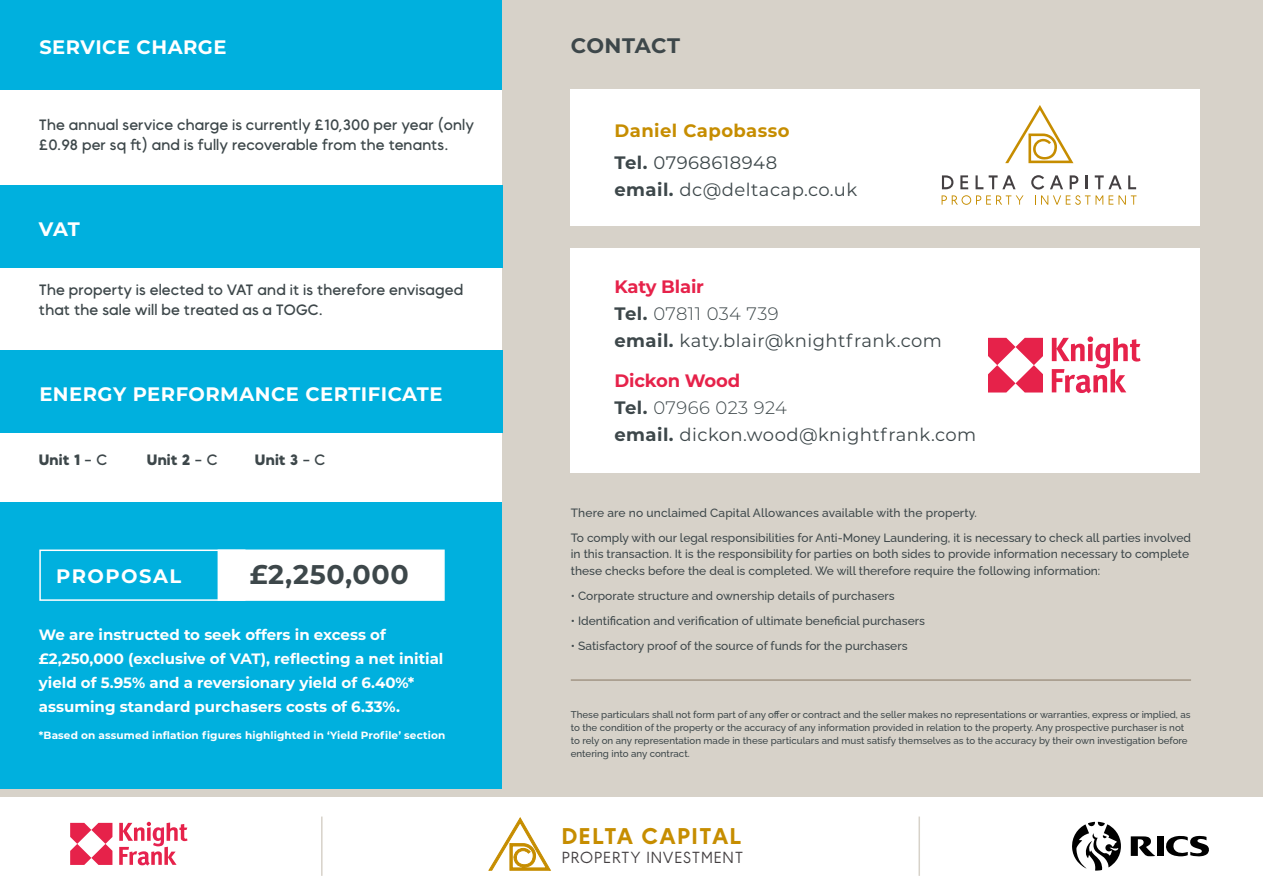
<style>
.page{position:relative;width:1263px;height:893px;background:#fff}
.page>*{position:absolute;margin:0;border:0;box-sizing:border-box;transform-origin:0 0}
.t1{font:700 27px "Montserrat";letter-spacing:.025em;color:#3d474a}
.t2{font:500 22.65px "MADE Okine Sans";letter-spacing:.07em;color:#c68d00}
.t3{font:700 21px "Montserrat";letter-spacing:.015em;color:#3d474a}
.t4{font:700 19.5px "Montserrat";letter-spacing:.025em;color:#fff}
.t5{font:700 19.5px "Montserrat";letter-spacing:.075em;color:#fff}
.t6{font:18px/27px "Montserrat";letter-spacing:.025em;color:#3d474a}
.t7{font:700 18px/31.2px "Montserrat";letter-spacing:.025em;color:#c68d00}
.t8{font:300 16.05px "MADE Okine Sans";letter-spacing:.05em;color:#444042}
.t9{font:15px/20.2px "MADE Okine Sans";letter-spacing:.01em;color:#3d474a}
.t10{font:700 15px/24px "Montserrat";color:#fff}
.t11{font:700 15px "MADE Okine Sans";letter-spacing:.01em;color:#3d474a}
.t12{font:100 12px/25px "Raleway";color:#3d474a}
.t13{font:700 10.5px "Montserrat";letter-spacing:.01em;color:#fff}
.t14{font:100 9.75px/12.8px "Raleway";color:#3d474a}
.s1{font-weight:400}
.s2{color:#3d474a}
.s3{font-weight:400;color:#3d474a}
.s4{font-weight:700}
.s5{font-weight:700;color:#e6224a}
.s6{font-weight:300}
</style>
<div class="page">
<div style="left:0;top:502px;width:524px;height:295px;background:#00b0de"></div>
<div style="left:0;top:0;width:1263px;height:90px;background:#00b0de"></div>
<div style="left:502px;top:0;width:761px;height:796px;background:#d7d2c9"></div>
<div style="left:0;top:185px;width:502px;height:83px;background:#00b0de"></div>
<div style="left:0;top:789px;width:1263px;height:8px;background:#d7d2c9"></div>
<div style="left:571px;top:90px;width:629px;height:136px;background:#fff"></div>
<svg style="left:942px;top:175px;width:11px;height:14px"></svg>
<svg style="left:960px;top:175px;width:8px;height:14px"></svg>
<svg style="left:975px;top:175px;width:8px;height:14px"></svg>
<svg style="left:989px;top:175px;width:26px;height:14px"></svg>
<svg style="left:941px;top:195px;width:82px;height:10px"></svg>
<svg style="left:1031px;top:175px;width:105px;height:30px"></svg>
<svg style="left:1005px;top:105px;width:68px;height:58px"></svg>
<div style="left:0;top:350px;width:503px;height:83px;background:#00b0de"></div>
<div style="left:218px;top:549px;width:227px;height:52px;background:#fff;border:2px solid #fff"></div>
<div style="left:39px;top:549px;width:206px;height:52px;border:2px solid #fff"></div>
<div style="left:571px;top:249px;width:629px;height:224px;background:#fff"></div>
<svg style="left:988px;top:338px;width:55px;height:54px"></svg>
<svg style="left:1052px;top:336px;width:88px;height:57px"></svg>
<svg style="left:1131px;top:836px;width:24px;height:20px"></svg>
<svg style="left:1166px;top:836px;width:43px;height:21px"></svg>
<div style="left:1157px;top:836px;width:7px;height:20px;background:#000"></div>
<svg style="left:1072px;top:822px;width:49px;height:49px"></svg>
<svg style="left:70px;top:823px;width:42px;height:42px"></svg>
<svg style="left:119px;top:822px;width:68px;height:43px"></svg>
<hr style="left:321px;top:816px;width:2px;height:60px;background:#d7d2c9">
<hr style="left:918px;top:816px;width:2px;height:60px;background:#d7d2c9">
<svg style="left:488px;top:817px;width:63px;height:54px"></svg>
<hr style="left:571px;top:679px;width:620px;height:2px;background:#a29685">
<h3 class="t4" style="left:39px;top:33px;width:189px">SERVICE CHARGE</h3>
<p class="t9" style="left:39px;top:115px;width:437px">The annual service charge is currently £10,300 per year (only £0.98 per sq ft) and is fully recoverable from the tenants.</p>
<h3 class="t4" style="left:39px;top:215px;width:43px">VAT</h3>
<p class="t9" style="left:39px;top:280px;width:426px">The property is elected to VAT and it is therefore envisaged that the sale will be treated as a TOGC.</p>
<h3 class="t4" style="left:39px;top:380px;width:405px">ENERGY PERFORMANCE CERTIFICATE</h3>
<p class="t11" style="left:39px;top:450px;width:70px">Unit 1 <span class="s1">- C</span></p>
<p class="t11" style="left:147px;top:450px;width:72px">Unit 2 <span class="s1">- C</span></p>
<p class="t11" style="left:255px;top:450px;width:72px">Unit 3 <span class="s1">- C</span></p>
<h3 class="t5" style="left:56px;top:562px;width:126px">PROPOSAL</h3>
<h1 class="t1" style="left:250px;top:555px;width:161px">£2,250,000</h1>
<p class="t10" style="left:39px;top:621px;width:406px">We are instructed to seek offers in excess of £2,250,000 (exclusive of VAT), reflecting a net initial yield of 5.95% and a reversionary yield of 6.40%* assuming standard purchasers costs of 6.33%.</p>
<p class="t13" style="left:39px;top:728px;width:408px">*Based on assumed inflation figures highlighted in ‘Yield Profile’ section</p>
<h3 class="t3" style="left:571px;top:31px;width:111px">CONTACT</h3>
<h3 class="t7" style="left:614px;top:114px;width:177px">Daniel Capobasso<br><span class="s2">Tel.</span> <span class="s3">07968618948</span></h3>
<h3 class="t6" style="left:614px;top:175px;width:244px"><span class="s4">email.</span> dc@deltacap.co.uk</h3>
<h3 class="t6" style="left:614px;top:273px;width:329px"><span class="s5">Katy Blair<br></span><span class="s4">Tel.</span> <span class="s6">07811 034 739<br></span><span class="s4">email.</span> katy.blair@knightfrank.com</h3>
<h3 class="t6" style="left:614px;top:366px;width:363px"><span class="s5">Dickon Wood<br></span><span class="s4">Tel.</span> <span class="s6">07966 023 924<br></span><span class="s4">email.</span> dickon.wood@knightfrank.com</h3>
<p class="t12" style="left:571px;top:498px;width:622px">There are no unclaimed Capital Allowances available with the property.<br>To comply with our legal responsibilities for Anti-Money Laundering, it is necessary to check all parties involved</p>
<p class="t12" style="left:571px;top:544px;width:620px;line-height:16.5px">in this transaction. It is the responsibility for parties on both sides to provide information necessary to complete these checks before the deal is completed. We will therefore require the following information:</p>
<p class="t12" style="left:571px;top:581px;width:325px">• Corporate structure and ownership details of purchasers</p>
<p class="t12" style="left:571px;top:606px;width:356px">• Identification and verification of ultimate beneficial purchasers</p>
<p class="t12" style="left:571px;top:632px;width:338px">• Satisfactory proof of the source of funds for the purchasers</p>
<p class="t14" style="left:571px;top:707px;width:621px">These particulars shall not form part of any offer or contract and the seller makes no representations or warranties, express or implied, as to the condition of the property or the accuracy of any information provided in relation to the property. Any prospective purchaser is not to rely on any representation made in these particulars and must satisfy themselves as to the accuracy by their own investigation before entering into any contract.</p>
<h2 class="t2" style="left:562px;top:822px;width:182px">DELTA CAPITAL</h2>
<h3 class="t8" style="left:562px;top:848px;width:183px">PROPERTY INVESTMENT</h3>
</div>
